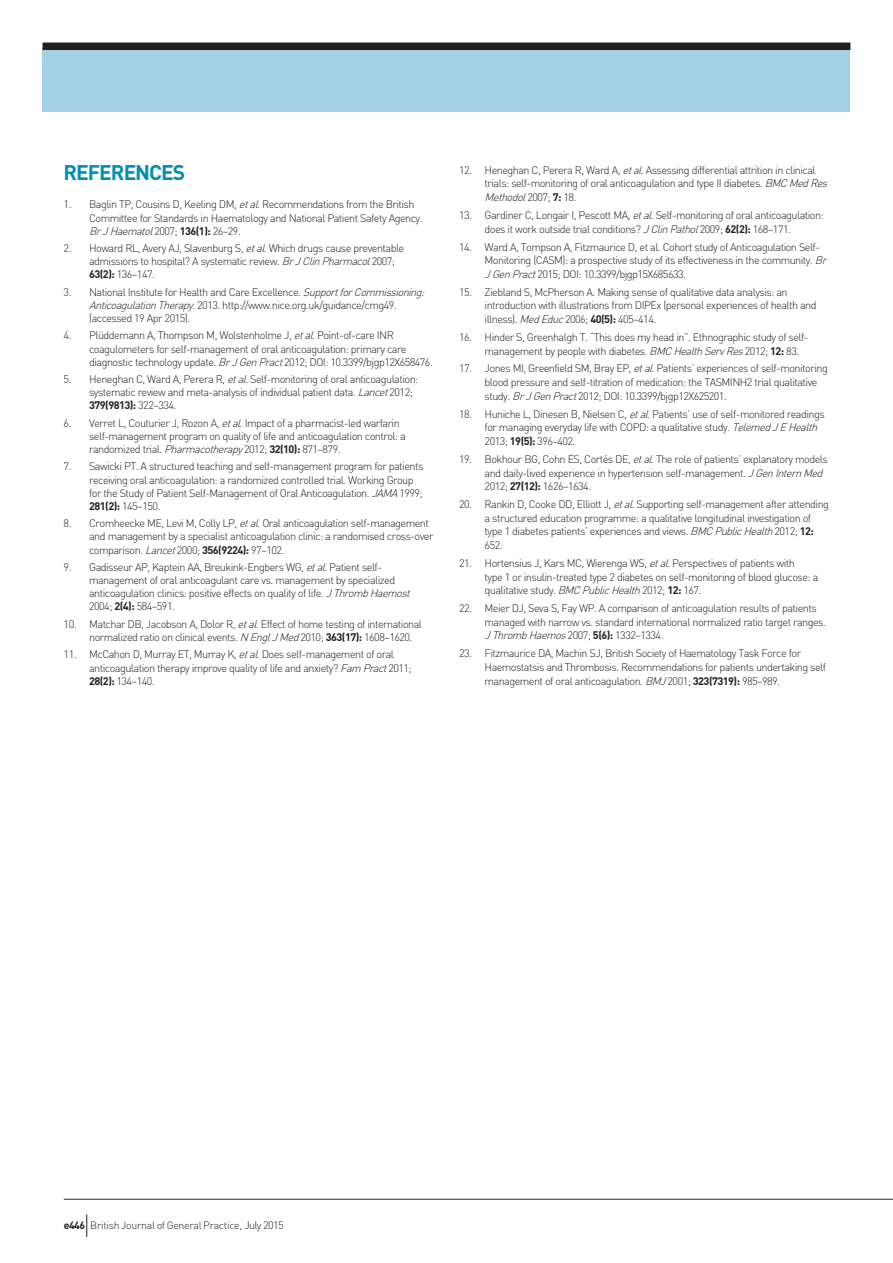
<style>
.page{position:relative;width:893px;height:1263px;background:#fff}
.page>*{position:absolute;margin:0;border:0;box-sizing:border-box;transform-origin:0 0}
.t1{font:700 21px "DIN";letter-spacing:-.05em;color:#008fb3}
.t2{font:300 10.8px/13.2px "DIN";letter-spacing:-.05em;color:#231f20}
.t3{font:300 10.5px "DIN";letter-spacing:-.025em;color:#231f20}
.s1{font-style:italic}
.s2{font-weight:700}
.s3{font-size:10.8px}
</style>
<div class="page">
<div style="left:43px;top:48px;width:807px;height:64px;background:#a2d2e3"></div>
<div style="left:43px;top:43px;width:807px;height:7px;background:#231f20"></div>
<svg style="left:86px;top:1214px;width:1px;height:23px"></svg>
<hr style="left:64px;top:1199px;width:829px;height:1px;background:#231f20">
<h1 class="t1" style="left:64px;top:159px;width:123px">REFERENCES</h1>
<p class="t2" style="left:89px;top:198px;width:335px;text-indent:-26px">1. Baglin TP, Cousins D, Keeling DM, <span class="s1">etal</span>. Recommendations from the British<br>Committee for Standards in Haematology and National Patient Safety Agency.<br><span class="s1">BrJHaematol</span>2007; <span class="s2">136(1):</span> 26–29.</p>
<p class="t2" style="left:89px;top:241px;width:317px;text-indent:-26px">2. Howard RL, Avery AJ, Slavenburg S, <span class="s1">etal</span>. Which drugs cause preventable admissions to hospital? A systematic review. <span class="s1">BrJClinPharmacol</span>2007;<br><span class="s2">63(2):</span> 136–147.</p>
<p class="t2" style="left:89px;top:285px;width:340px;text-indent:-26px">3. National Institute for Health and Care Excellence. <span class="s1">SupportforCommissioning:<br>AnticoagulationTherapy.</span>2013. http://www.nice.org.uk/guidance/cmg49. (accessed 19 Apr 2015).</p>
<p class="t2" style="left:89px;top:329px;width:345px;text-indent:-26px">4. Plüddemann A, Thompson M, Wolstenholme J, <span class="s1">etal</span>. Point-of-care INR coagulometers for self-management of oral anticoagulation: primary care diagnostic technology update. <span class="s1">BrJGenPract</span>2012; DOI: 10.3399/bjgp12X658476.</p>
<p class="t2" style="left:89px;top:372px;width:331px;text-indent:-26px">5. Heneghan C, Ward A, Perera R, <span class="s1">etal</span>. Self-monitoring of oral anticoagulation: systematic review and meta-analysis of individual patient data. <span class="s1">Lancet</span>2012;<br><span class="s2">379(9813):</span> 322–334.</p>
<p class="t2" style="left:89px;top:416px;width:318px;text-indent:-26px">6. Verret L, Couturier J, Rozon A, <span class="s1">etal</span>. Impact of a pharmacist-led warfarin self-management program on quality of life and anticoagulation control: a randomized trial. <span class="s1">Pharmacotherapy</span>2012; <span class="s2">32(10):</span> 871–879.</p>
<p class="t2" style="left:89px;top:460px;width:336px;text-indent:-26px">7. Sawicki PT. A structured teaching and self-management program for patients receiving oral anticoagulation: a randomized controlled trial. Working Group for the Study of Patient Self-Management of Oral Anticoagulation. <span class="s1">JAMA</span>1999; <span class="s2">281(2):</span> 145–150.</p>
<p class="t2" style="left:89px;top:517px;width:346px;text-indent:-26px">8. Cromheecke ME, Levi M, Colly LP, <span class="s1">etal</span>. Oral anticoagulation self-management and management by a specialist anticoagulation clinic: a randomised cross-over comparison. <span class="s1">Lancet</span>2000; <span class="s2">356(9224):</span> 97–102.</p>
<p class="t2" style="left:89px;top:560px;width:326px;text-indent:-26px">9. Gadisseur AP, Kaptein AA, Breukink-Engbers WG, <span class="s1">etal</span>. Patient self&shy;management of oral anticoagulant care vs. management by specialized anticoagulation clinics: positive effects on quality of life. <span class="s1">JThrombHaemost </span>2004; <span class="s2">2(4):</span> 584–591.</p>
<p class="t2" style="left:89px;top:617px;width:334px;text-indent:-26px">10. Matchar DB, Jacobson A, Dolor R, <span class="s1">etal</span>. Effect of home testing of international normalized ratio on clinical events. <span class="s1">NEnglJMed</span>2010; <span class="s2">363(17):</span> 1608–1620.</p>
<p class="t2" style="left:89px;top:648px;width:324px;text-indent:-26px">11. McCahon D, Murray ET, Murray K, <span class="s1">etal.</span>Does self-management of oral anticoagulation therapy improve quality of life and anxiety? <span class="s1">Fam Pract</span>2011;<br><span class="s2">28(2):</span> 134–140.</p>
<p class="t2" style="left:485px;top:163px;width:348px;line-height:13.6px;text-indent:-26px">12. Heneghan C, Perera R, Ward A, <span class="s1">etal</span>. Assessing differential attrition in clinical trials: self-monitoring of oral anticoagulation and type II diabetes. <span class="s1">BMCMedRes<br>Methodol</span>2 0 0 7 ; <span class="s2">7 :</span> 1 8 .</p>
<p class="t2" style="left:485px;top:208px;width:341px;line-height:13.6px;text-indent:-26px">13. Gardiner C, Longair I, Pescott MA, <span class="s1">etal</span>. Self-monitoring of oral anticoagulation: does it work outside trial conditions? <span class="s1">JClinPathol</span>2009; <span class="s2">62(2):</span> 168–171.</p>
<p class="t2" style="left:485px;top:240px;width:347px;line-height:13.6px;text-indent:-26px">14. Ward A, Tompson A, Fitzmaurice D, et al. Cohort study of Anticoagulation Self-<br>Monitoring (CASM): a prospective study of its effectiveness in the community. <span class="s1">Br<br>JGenPract</span>2015; DOI: 10.3399/bjgp15X685633.</p>
<p class="t2" style="left:485px;top:285px;width:334px;line-height:13.6px;text-indent:-26px">15. Ziebland S, McPherson A. Making sense of qualitative data analysis: an introduction with illustrations from DIPEx (personal experiences of health and illness). <span class="s1">MedEduc</span>2006; <span class="s2">40(5):</span> 405–414.</p>
<p class="t2" style="left:485px;top:330px;width:325px;line-height:13.6px;text-indent:-26px">16. Hinder S, Greenhalgh T. “This does my head in”. Ethnographic study of self&shy;management by people with diabetes. <span class="s1">BMCHealthServRes</span>2012; <span class="s2">12:</span> 83.</p>
<p class="t2" style="left:485px;top:362px;width:345px;line-height:13.6px;text-indent:-26px">17. Jones MI, Greenfield SM, Bray EP, <span class="s1">etal</span>. Patients’ experiences of self-monitoring blood pressure and self-titration of medication: the TASMINH2 trial qualitative study. <span class="s1">BrJGenPract</span>2012; DOI: 10.3399/bjgp12X625201.</p>
<p class="t2" style="left:485px;top:407px;width:342px;line-height:13.6px;text-indent:-26px">18. Huniche L, Dinesen B, Nielsen C, <span class="s1">etal</span>. Patients’ use of self-monitored readings for managing everyday life with COPD: a qualitative study. <span class="s1">TelemedJEHealth<br></span>2013; <span class="s2">19(5):</span> 396–402.</p>
<p class="t2" style="left:485px;top:452px;width:345px;line-height:13.6px;text-indent:-26px">19. Bokhour BG, Cohn ES, Cortés DE, <span class="s1">etal</span>. The role of patients’ explanatory models and daily-lived experience in hypertension self-management. <span class="s1">JGenInternMed<br></span>2012; <span class="s2">27(12):</span> 1626–1634.</p>
<p class="t2" style="left:485px;top:497px;width:346px;line-height:13.6px;text-indent:-26px">20. Rankin D, Cooke DD, Elliott J, <span class="s1">etal</span>. Supporting self-management after attending a structured education programme: a qualitative longitudinal investigation of type 1 diabetes patients’ experiences and views. <span class="s1">BMCPublicHealth</span>2012; <span class="s2">12:<br></span>652.</p>
<p class="t2" style="left:485px;top:556px;width:335px;line-height:13.6px;text-indent:-26px">21. Hortensius J, Kars MC, Wierenga WS, <span class="s1">etal</span>. Perspectives of patients with<br>type 1 or insulin-treated type 2 diabetes on self-monitoring of blood glucose: a qualitative study. <span class="s1">BMCPublicHealth</span>2012; <span class="s2">12:</span> 167.</p>
<p class="t2" style="left:485px;top:601px;width:343px;line-height:13.6px;text-indent:-26px">22. Meier DJ, Seva S, Fay WP. A comparison of anticoagulation results of patients managed with narrow vs. standard international normalized ratio target ranges.<br><span class="s1">JThrombHaemos</span>2007; <span class="s2">5(6):</span> 1332–1334.</p>
<p class="t2" style="left:485px;top:646px;width:343px;line-height:13.6px;text-indent:-26px">23. Fitzmaurice DA, Machin SJ, British Society of Haematology Task Force for<br>Haemostatsis and Thrombosis. Recommendations for patients undertaking self management of oral anticoagulation. <span class="s1">BMJ</span>2001; <span class="s2">323(7319):</span> 985–989.</p>
<p class="t3" style="left:64px;top:1219px;width:221px"><span class="s2">e446</span> British Journal of General Practice, <span class="s3">July 2015</span></p>
</div>
